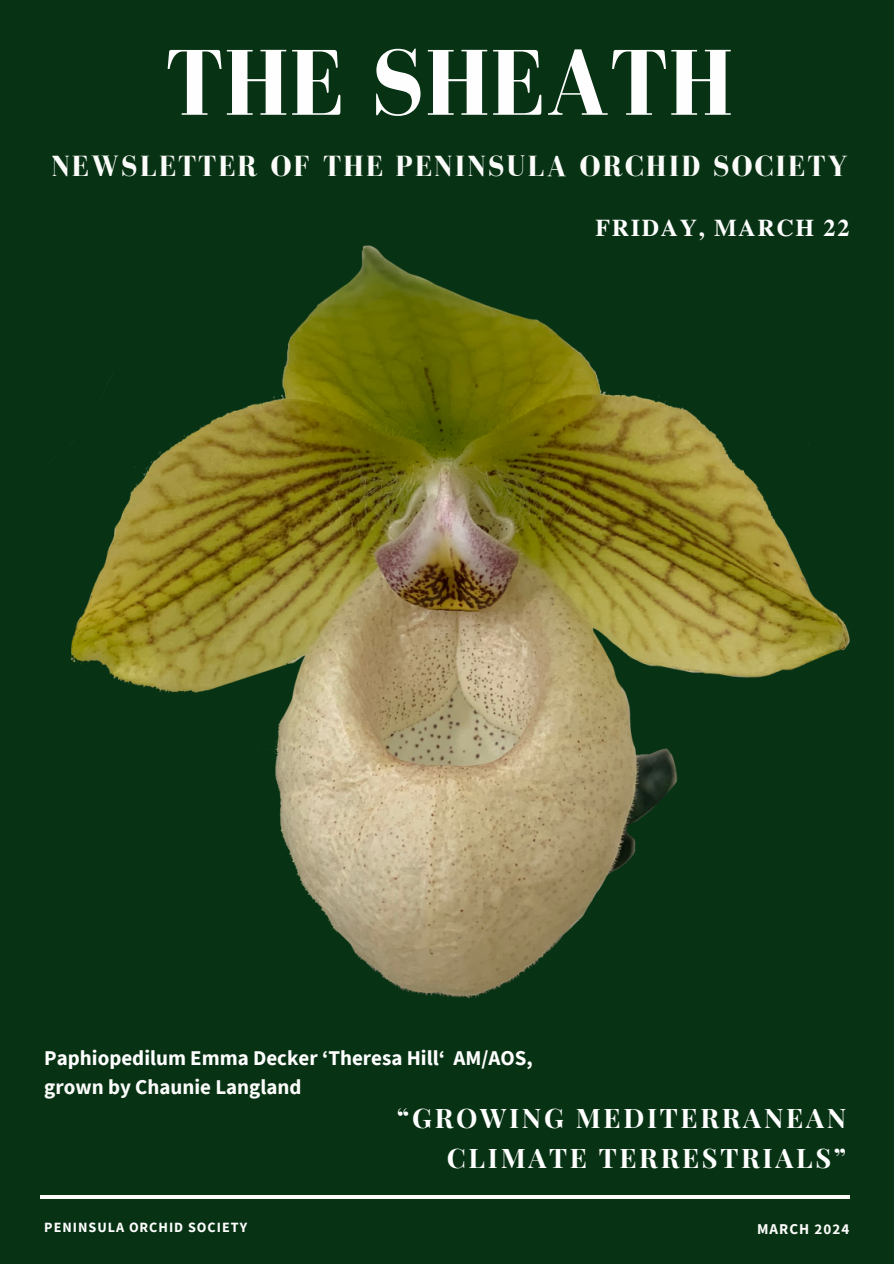
<style>
.page{position:relative;width:894px;height:1264px;background:#fff}
.page>*{position:absolute;margin:0;border:0;box-sizing:border-box;transform-origin:0 0}
.t1{font:700 96px "Bodoni FLF";color:#fefefe}
.t2{font:700 30px "Bodoni FLF";letter-spacing:.07em;color:#fbfcfa}
.t3{font:700 27px/40.5px "Playfair Display";letter-spacing:.1em;color:#fefefe;text-align:right}
.t4{font:700 24px "Te X Gyre Termes";letter-spacing:.07em;color:#fefefe}
.t5{font:700 21px/29.2px "Source Sans Pro";color:#fefefe}
.t6{font:700 15px "Source Sans Pro";letter-spacing:.07em;color:#fbfcfa}
.t7{font:700 14.1px "Source Sans Pro";letter-spacing:.07em;color:#fefefe}
.s1{color:#fbfcfa}
</style>
<div class="page">
<div style="left:0;top:0;width:893px;height:1263px;background:#073213"></div>
<hr style="left:40px;top:1195px;width:809px;height:3px;background:#fbfcfa">
<img style="left:70px;top:245px;width:780px;height:754px">
<p class="t1" style="left:165px;top:31px;width:569px">THE SHEATH</p>
<p class="t2" style="left:51px;top:150px;width:797px">NEWSLETTER OF THE PENINSULA ORCHID SOCIETY</p>
<h3 class="t4" style="left:595px;top:209px;width:255px">FRIDAY, MARCH 22</h3>
<p class="t5" style="left:44px;top:1042px;width:490px">Paphiopedilum Emma Decker ‘Theresa Hill‘ AM/AOS, <span class="s1">grown by Chaunie Langland</span></p>
<p class="t3" style="left:397px;top:1095px;width:450px">“GROWING MEDITERRANEAN<br>CLIMATE TERRESTRIALS”</p>
<h4 class="t7" style="left:44px;top:1217px;width:204px">PENINSULA ORCHID SOCIETY</h4>
<h2 class="t6" style="left:756px;top:1219px;width:94px">MARCH 2024</h2>
</div>
